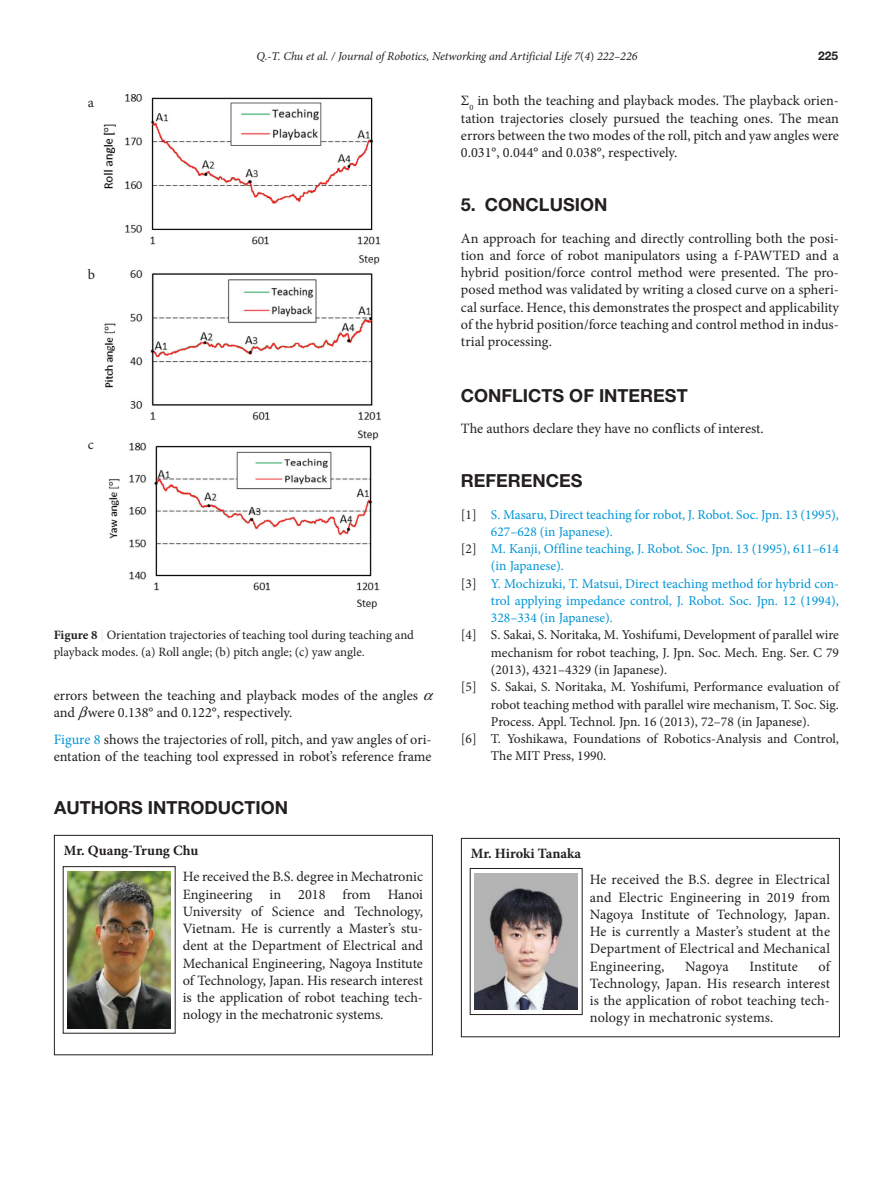
<style>
.page{position:relative;width:893px;height:1191px;background:#fff}
.page>*{position:absolute;margin:0;border:0;box-sizing:border-box;transform-origin:0 0}
.head-1{font:700 18px "Helvetica Neue LT Std";color:#231f20}
.para-2{font:14.25px/17.2px "Minion Pro";color:#231f20;text-align:justify}
.para-1{font:14.25px/17.2px "Minion Pro";color:#231f20;text-align:justify}
.para-1-2{font:700 14.25px "Minion Pro";color:#231f20}
.para-2-2{font:700 14.25px "Minion Pro";color:#231f20}
.Ref_text{font:13.5px/17.2px "Minion Pro";color:#231f20;text-align:justify}
.Ref_text-2{font:13.5px/17.2px "Minion Pro";color:#0095d5}
.t1{font:12.75px/17.2px "Minion Pro";color:#231f20}
.t2{font:italic 12px "Minion Pro";letter-spacing:-.01em;color:#231f20}
.t3{font:700 12px "Helvetica Neue LT Std";color:#231f20}
.s1{font-style:normal}
.s2{font-weight:700}
.s3{color:#e6e7e9}
.s4{color:#0095d5}
.s5{color:#231f20}
</style>
<div class="page">
<img style="left:104px;top:95px;width:277px;height:513px">
<div style="left:54px;top:835px;width:379px;height:220px;border:1px solid #231f20"></div>
<img style="left:68px;top:871px;width:102px;height:157px">
<div style="left:461px;top:838px;width:379px;height:199px;border:1px solid #231f20"></div>
<img style="left:475px;top:873px;width:102px;height:136px">
<p class="t2" style="left:257px;top:48px;width:382px">Q.-T. Chu et al. / Journal of Robotics, Networking and Artificial Life 7<span class="s1">(</span>4<span class="s1">)</span> 222–226</p>
<p class="t3" style="left:818px;top:49px;width:22px">225</p>
<p class="para-1" style="left:88px;top:94px;width:8px">a</p>
<p class="para-1" style="left:88px;top:266px;width:9px">b</p>
<p class="para-1" style="left:88px;top:436px;width:8px">c</p>
<p class="t1" style="left:54px;top:626px;width:362px"><span class="s2">Figure 8</span> <span class="s3">|</span> Orientation trajectories of teaching tool during teaching and playback modes. (a) Roll angle; (b) pitch angle; (c) yaw angle.</p>
<p class="para-2" style="left:54px;top:687px;width:366px">errors between the teaching and playback modes of the angles and were 0.138° and 0.122°, respectively.</p>
<p class="para-2" style="left:54px;top:730px;width:379px"><span class="s4">Figure 8</span> shows the trajectories of roll, pitch, and yaw angles of ori&shy;entation of the teaching tool expressed in robot’s reference frame</p>
<p class="head-1" style="left:54px;top:797px;width:236px">AUTHORS INTRODUCTION</p>
<p class="para-1-2" style="left:64px;top:840px;width:136px">Mr. Quang-Trung Chu</p>
<p class="para-2" style="left:183px;top:868px;width:242px">He received the B.S. degree in Mechatronic Engineering in 2018 from Hanoi University of Science and Technology, Vietnam. He is currently a Master’s stu&shy;dent at the Department of Electrical and Mechanical Engineering, Nagoya Institute of Technology, Japan. His research interest is the application of robot teaching tech&shy;nology in the mechatronic systems.</p>
<p class="para-2" style="left:461px;top:92px;width:380px">Σ<sub>0</sub> in both the teaching and playback modes. The playback orien&shy;tation trajectories closely pursued the teaching ones. The mean errors between the two modes of the roll, pitch and yaw angles were 0.031°, 0.044° and 0.038°, respectively.</p>
<p class="head-1" style="left:461px;top:193px;width:148px">5. CONCLUSION</p>
<p class="para-1" style="left:461px;top:229px;width:380px">An approach for teaching and directly controlling both the posi&shy;tion and force of robot manipulators using a f-PAWTED and a hybrid position/force control method were presented. The pro&shy;posed method was validated by writing a closed curve on a spheri&shy;cal surface. Hence, this demonstrates the prospect and applicability of the hybrid position/force teaching and control method in indus&shy;trial processing.</p>
<p class="head-1" style="left:461px;top:384px;width:228px">CONFLICTS OF INTEREST</p>
<p class="para-1" style="left:461px;top:420px;width:304px">The authors declare they have no conflicts of interest.</p>
<p class="head-1" style="left:461px;top:469px;width:123px">REFERENCES</p>
<p class="Ref_text-2" style="left:491px;top:506px;width:349px;text-indent:-30px"><span class="s5">[1]</span> S. Masaru, Direct teaching for robot, J. Robot. Soc. Jpn. 13 (1995),<br>627–628 (in Japanese).</p>
<p class="Ref_text-2" style="left:491px;top:540px;width:350px;text-indent:-30px"><span class="s5">[2]</span> M. Kanji, Offline teaching, J. Robot. Soc. Jpn. 13 (1995), 611–614 (in Japanese).</p>
<p class="Ref_text-2" style="left:491px;top:575px;width:349px;text-align:justify;text-indent:-30px"><span class="s5">[3]</span> Y. Mochizuki, T. Matsui, Direct teaching method for hybrid con&shy;trol applying impedance control, J. Robot. Soc. Jpn. 12 (1994), 328–334 (in Japanese).</p>
<p class="Ref_text" style="left:491px;top:626px;width:349px;text-indent:-30px">[4] S. Sakai, S. Noritaka, M. Yoshifumi, Development of parallel wire mechanism for robot teaching, J. Jpn. Soc. Mech. Eng. Ser. C 79 (2013), 4321–4329 (in Japanese).</p>
<p class="Ref_text" style="left:491px;top:678px;width:350px;text-indent:-30px">[5] S. Sakai, S. Noritaka, M. Yoshifumi, Performance evaluation of robot teaching method with parallel wire mechanism, T. Soc. Sig.<br>Process. Appl. Technol. Jpn. 16 (2013), 72–78 (in Japanese).</p>
<p class="Ref_text" style="left:491px;top:730px;width:349px;text-indent:-30px">[6] T. Yoshikawa, Foundations of Robotics-Analysis and Control,<br>The MIT Press, 1990.</p>
<p class="para-2-2" style="left:471px;top:843px;width:112px">Mr. Hiroki Tanaka</p>
<p class="para-2" style="left:590px;top:871px;width:242px">He received the B.S. degree in Electrical and Electric Engineering in 2019 from Nagoya Institute of Technology, Japan.<br>He is currently a Master’s student at the Department of Electrical and Mechanical Engineering,</p>
<p class="para-2" style="left:590px;top:957px;width:242px;text-indent:229px">of Technology, Japan. His research interest is the application of robot teaching tech&shy;nology in mechatronic systems.</p>
<p class="para-2" style="left:685px;top:957px;width:45px">Nagoya</p>
<p class="para-2" style="left:749px;top:957px;width:50px">Institute</p>
</div>
